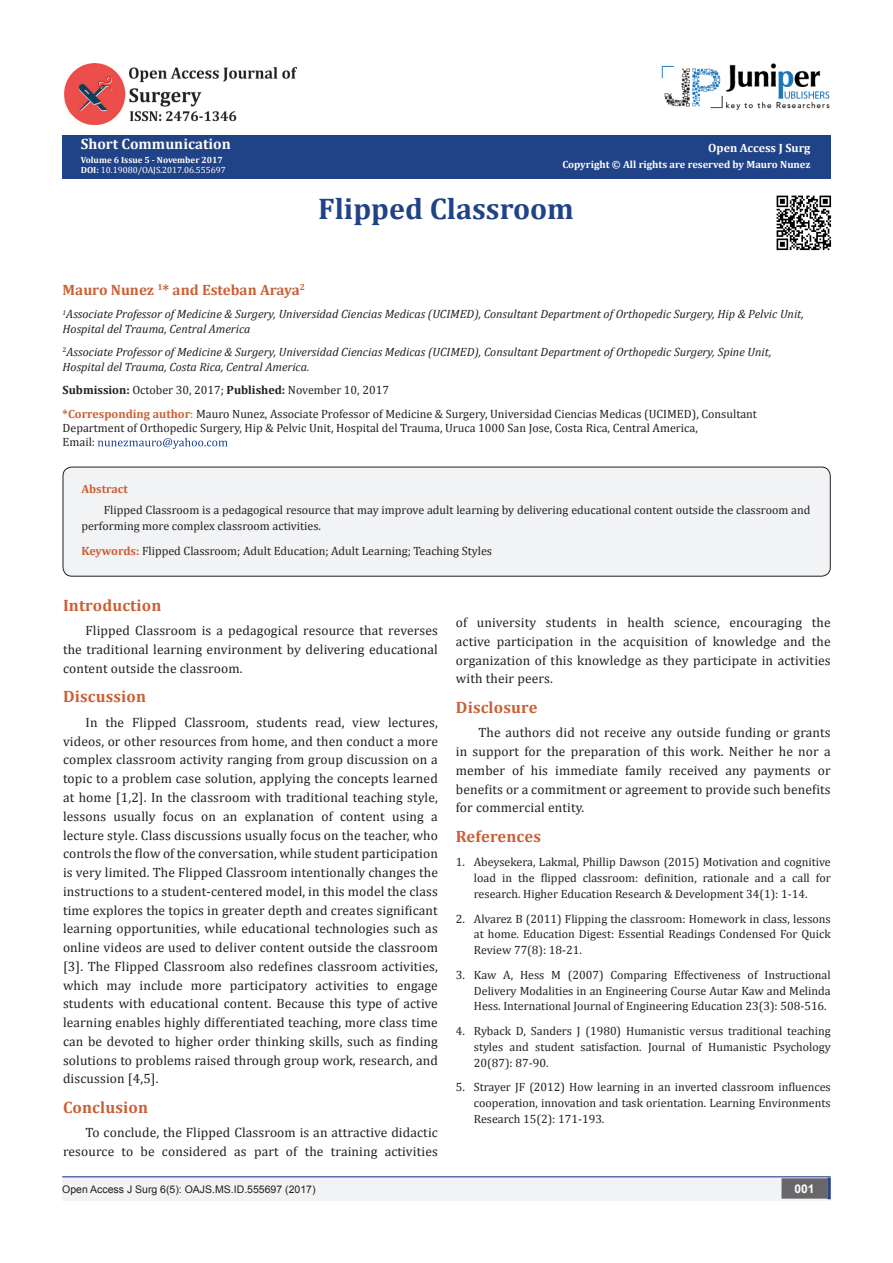
<style>
.page{position:relative;width:893px;height:1263px;background:#fff}
.page>*{position:absolute;margin:0;border:0;box-sizing:border-box;transform-origin:0 0}
.t1{font:700 30px "Cambria";color:#204287}
.t2{font:700 16.5px "Cambria";letter-spacing:.01em;color:#ca6035}
.t3{font:700 15px "Cambria";color:#ca6035}
.t4{font:700 15px "Cambria";color:#fffefc}
.t5{font:13.5px/18.8px "Cambria";letter-spacing:.01em;color:#231f20;text-align:justify}
.t6{font:12px/15.8px "Cambria";color:#231f20;text-align:justify}
.t7{font:italic 12px/14.4px "Cambria";color:#231f20}
.t8{font:700 12px "Cambria";color:#fffefc}
.t9{font:700 12px "Cambria";color:#ca5f37}
.t10{font:700 12px "Arial";color:#fff}
.t11{font:10.5px "Arial";color:#231f20}
.t12{font:700 10.5px "Cambria";color:#fffefc}
.t13{font:9px "Cambria";color:#fff}
.t14{font:700 9px "Cambria";color:#fffefc}
.s1{font-weight:700;color:#fffefc}
.s2{font-weight:700}
.s3{font-weight:700;color:#ca6035}
.s4{color:#ca6035}
.s5{font-weight:700;color:#ca5f37}
</style>
<div class="page">
<div style="left:63px;top:135px;width:768px;height:43px;background:#204287"></div>
<svg style="left:98px;top:438px;width:130px;height:11px"></svg>
<div style="left:62px;top:1177px;width:393px;height:24px;background:#f2f3f4"></div>
<div style="left:455px;top:1177px;width:376px;height:24px;background:#f2f3f4"></div>
<div style="left:782px;top:1179px;width:45px;height:19px;background:#68676a"></div>
<div style="left:781px;top:1178px;width:46px;height:20px;border:2px solid #68676a"></div>
<svg style="left:827px;top:1178px;width:4px;height:21px"></svg>
<img style="left:662px;top:63px;width:168px;height:47px">
<hr style="left:62px;top:1176px;width:769px;height:1px;background:#253f8e">
<img style="left:64px;top:64px;width:232px;height:61px">
<div style="left:63px;top:467px;width:767px;height:109px;background:#f2f3f4;border-radius:9px"></div>
<div style="left:63px;top:467px;width:768px;height:109px;border:1px solid #231f20;border-radius:9px"></div>
<img style="left:776px;top:195px;width:56px;height:56px">
<p class="t4" style="left:81px;top:133px;width:152px">Short Communication</p>
<p class="t14" style="left:81px;top:153px;width:144px">Volume 6 Issue 5 - November 2017</p>
<p class="t13" style="left:81px;top:165px;width:147px"><span class="s1">DOI:</span> 10.19080/OAJS.2017.06.555697</p>
<p class="t8" style="left:708px;top:140px;width:104px">Open Access J Surg</p>
<p class="t12" style="left:562px;top:157px;width:250px">Copyright © All rights are reserved by Mauro Nunez</p>
<p class="t1" style="left:318px;top:188px;width:257px">Flipped Classroom</p>
<p class="t3" style="left:63px;top:279px;width:244px">Mauro Nunez <sup>1</sup>* and Esteban Araya<sup>2</sup></p>
<p class="t7" style="left:63px;top:307px;width:743px"><sup>1</sup>Associate Professor of Medicine &amp; Surgery, Universidad Ciencias Medicas (UCIMED), Consultant Department of Orthopedic Surgery, Hip &amp; Pelvic Unit,<br>Hospital del Trauma, Central America</p>
<p class="t7" style="left:63px;top:344px;width:710px"><sup>2</sup>Associate Professor of Medicine &amp; Surgery, Universidad Ciencias Medicas (UCIMED), Consultant Department of Orthopedic Surgery, Spine Unit,<br>Hospital del Trauma, Costa Rica, Central America.</p>
<p class="t6" style="left:63px;top:382px;width:328px"><span class="s2">Submission:</span> October 30, 2017; <span class="s2">Published:</span> November 10, 2017</p>
<p class="t6" style="left:63px;top:406px;width:696px;line-height:14.4px"><span class="s3">*Corresponding author</span><span class="s4">:</span> Mauro Nunez, Associate Professor of Medicine &amp; Surgery, Universidad Ciencias Medicas (UCIMED), Consultant<br>Department of Orthopedic Surgery, Hip &amp; Pelvic Unit, Hospital del Trauma, Uruca 1000 San Jose, Costa Rica, Central America,</p>
<p class="t6" style="left:63px;top:434px;width:34px">Email:</p>
<p class="t9" style="left:81px;top:480px;width:48px">Abstract</p>
<p class="t6" style="left:81px;top:502px;width:731px;text-indent:22px">Flipped Classroom is a pedagogical resource that may improve adult learning by delivering educational content outside the classroom and performing more complex classroom activities.</p>
<p class="t6" style="left:81px;top:543px;width:412px"><span class="s5">Keywords:</span> Flipped Classroom; Adult Education; Adult Learning; Teaching Styles</p>
<p class="t2" style="left:63px;top:593px;width:100px">Introduction</p>
<p class="t5" style="left:63px;top:621px;width:376px;text-indent:22px">Flipped Classroom is a pedagogical resource that reverses the traditional learning environment by delivering educational content outside the classroom.</p>
<p class="t2" style="left:63px;top:685px;width:85px">Discussion</p>
<p class="t5" style="left:63px;top:713px;width:376px;text-indent:22px">In the Flipped Classroom, students read, view lectures, videos, or other resources from home, and then conduct a more complex classroom activity ranging from group discussion on a topic to a problem case solution, applying the concepts learned at home [1,2]. In the classroom with traditional teaching style, lessons usually focus on an explanation of content using a lecture style. Class discussions usually focus on the teacher, who controls the flow of the conversation, while student participation is very limited. The Flipped Classroom intentionally changes the instructions to a student-centered model, in this model the class time explores the topics in greater depth and creates significant learning opportunities, while educational technologies such as online videos are used to deliver content outside the classroom [3]. The Flipped Classroom also redefines classroom activities, which may include more participatory activities to engage students with educational content. Because this type of active learning enables highly differentiated teaching, more class time can be devoted to higher order thinking skills, such as finding solutions to problems raised through group work, research, and discussion [4,5].</p>
<p class="t2" style="left:63px;top:1095px;width:86px">Conclusion</p>
<p class="t5" style="left:63px;top:1123px;width:376px;text-align:right">To conclude, the Flipped Classroom is an attractive didactic resource to be considered as part of the training activities</p>
<p class="t5" style="left:456px;top:613px;width:376px">of university students in health science, encouraging the active participation in the acquisition of knowledge and the organization of this knowledge as they participate in activities with their peers.</p>
<p class="t2" style="left:456px;top:695px;width:83px">Disclosure</p>
<p class="t5" style="left:456px;top:723px;width:376px;text-indent:22px">The authors did not receive any outside funding or grants in support for the preparation of this work. Neither he nor a member of his immediate family received any payments or benefits or a commitment or agreement to provide such benefits for commercial entity.</p>
<p class="t2" style="left:456px;top:824px;width:87px">References</p>
<p class="t6" style="left:474px;top:854px;width:358px;text-indent:-18px">1. Abeysekera, Lakmal, Phillip Dawson (2015) Motivation and cognitive load in the flipped classroom: definition, rationale and a call for research. Higher Education Research &amp; Development 34(1): 1-14.</p>
<p class="t6" style="left:474px;top:911px;width:358px;text-indent:-18px">2. Alvarez B (2011) Flipping the classroom: Homework in class, lessons at home. Education Digest: Essential Readings Condensed For Quick Review 77(8): 18-21.</p>
<p class="t6" style="left:474px;top:967px;width:358px;text-indent:-18px">3. Kaw A, Hess M (2007) Comparing Effectiveness of Instructional Delivery Modalities in an Engineering Course Autar Kaw and Melinda Hess. International Journal of Engineering Education 23(3): 508-516.</p>
<p class="t6" style="left:474px;top:1023px;width:358px;text-indent:-18px">4. Ryback D, Sanders J (1980) Humanistic versus traditional teaching styles and student satisfaction. Journal of Humanistic Psychology 20(87): 87-90.</p>
<p class="t6" style="left:474px;top:1079px;width:358px;text-indent:-18px">5. Strayer JF (2012) How learning in an inverted classroom influences cooperation, innovation and task orientation. Learning Environments Research 15(2): 171-193.</p>
<p class="t11" style="left:62px;top:1182px;width:255px">Open Access J Surg 6(5): OAJS.MS.ID.555697 (2017)</p>
<p class="t10" style="left:794px;top:1180px;width:22px">001</p>
</div>
